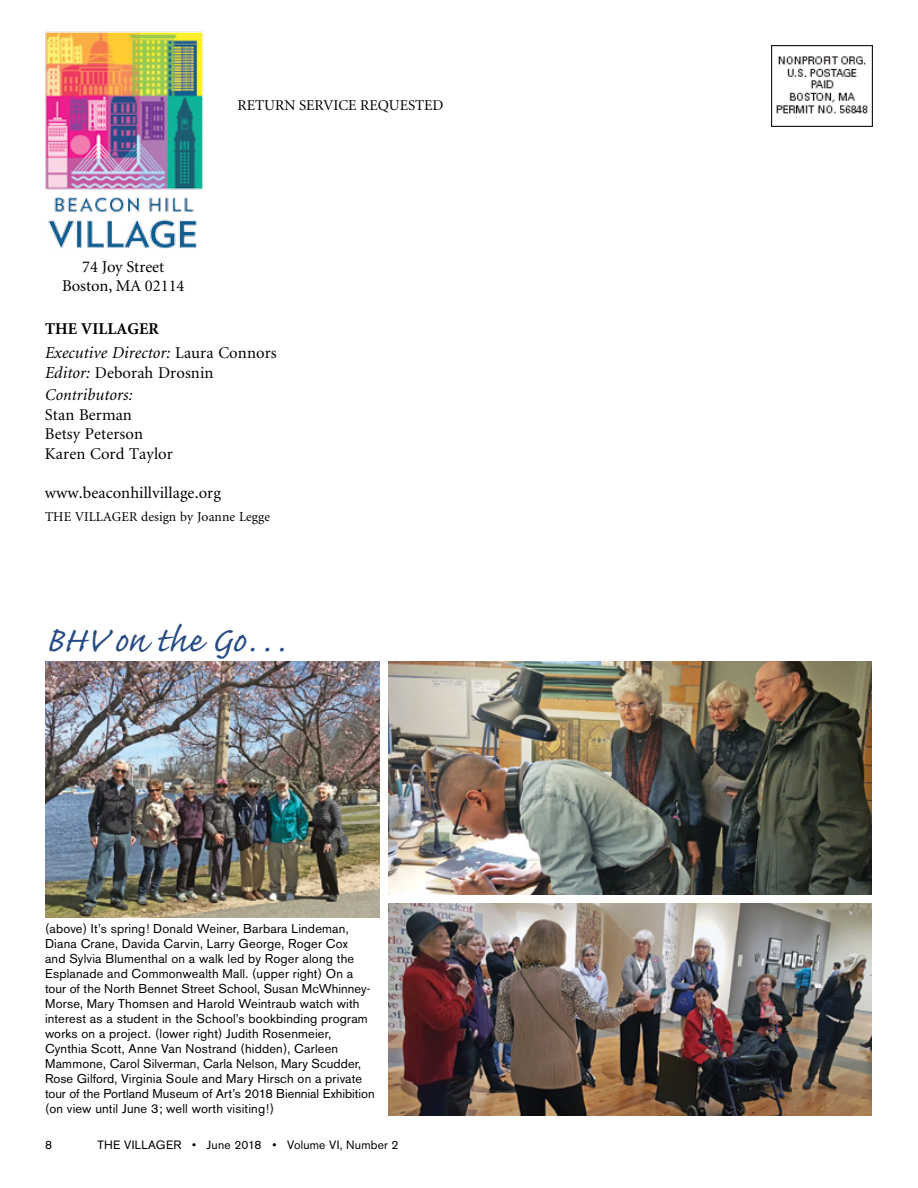
<style>
.page{position:relative;width:918px;height:1188px;background:#fff}
.page>*{position:absolute;margin:0;border:0;box-sizing:border-box;transform-origin:0 0}
.t1{font:45px "Caflisch Script MM 406";color:#264c86}
.t2{font:italic 16.8px "Minion";letter-spacing:.005em;color:#000}
.t3{font:16.5px/19.5px "Minion";letter-spacing:.005em;color:#000}
.t4{font:700 16.5px "Minion";letter-spacing:.005em;color:#000}
.t5{font:15px "Minion";color:#000}
.t6{font:13.5px "Minion";letter-spacing:.005em;color:#000}
.t7{font:12.75px/15px "Akzidenz Grotesk BE";letter-spacing:.015em;color:#000}
.t8{font:12px "Akzidenz Grotesk BE";letter-spacing:.015em;color:#000}
.s1{font-style:normal;font-size:16.5px}
.s2{font-style:italic;font-size:16.8px}
.s3{font-size:16.5px}
</style>
<div class="page">
<img style="left:772px;top:45px;width:101px;height:81px">
<img style="left:45px;top:31px;width:159px;height:218px">
<img style="left:389px;top:661px;width:483px;height:234px">
<img style="left:389px;top:904px;width:483px;height:212px">
<img style="left:45px;top:661px;width:335px;height:257px">
<p class="t5" style="left:238px;top:98px;width:207px">RETURN SERVICE REQUESTED</p>
<p class="t3" style="left:62px;top:258px;width:124px;line-height:18.8px;text-align:center">74 Joy Street<br>Boston, MA 02114</p>
<p class="t4" style="left:45px;top:321px;width:115px">THE VILLAGER</p>
<h2 class="t2" style="left:45px;top:345px;width:233px">Executive Director: <span class="s1">Laura Connors</span></h2>
<p class="t3" style="left:45px;top:363px;width:170px"><span class="s2">Editor:</span> Deborah Drosnin</p>
<h2 class="t2" style="left:45px;top:387px;width:89px"><span class="s3">Contr</span>ibutors<span class="s3">:</span></h2>
<p class="t3" style="left:45px;top:405px;width:129px">Stan Berman<br>Betsy Peterson<br>Karen Cord Taylor</p>
<p class="t3" style="left:45px;top:483px;width:177px">www.beaconhillvillage.org</p>
<p class="t6" style="left:45px;top:510px;width:227px">THE VILLAGER design by Joanne Legge</p>
<h1 class="t1" style="left:45px;top:617px;width:246px">BHV on the Go…</h1>
<p class="t7" style="left:45px;top:921px;width:331px">(above) It’s spring! Donald Weiner, Barbara Lindeman, Diana Crane, Davida Carvin, Larry George, Roger Cox<br>and Sylvia Blumenthal on a walk led by Roger along the Esplanade and Commonwealth Mall. (upper right) On a tour of the North Bennet Street School, Susan McWhinney-Morse, Mary Thomsen and Harold Weintraub watch with interest as a student in the School’s bookbinding program works on a project. (lower right) Judith Rosenmeier, Cynthia Scott, Anne Van Nostrand (hidden), Carleen Mammone, Carol Silverman, Carla Nelson, Mary Scudder, Rose Gilford, Virginia Soule and Mary Hirsch on a private tour of the Portland Museum of Art’s 2018 Biennial Exhibition (on view until June 3; well worth visiting!)</p>
<p class="t8" style="left:45px;top:1138px;width:8px">8</p>
<p class="t8" style="left:98px;top:1138px;width:303px">THE VILLAGER • June 2018 • Volume VI, Number 2</p>
</div>
